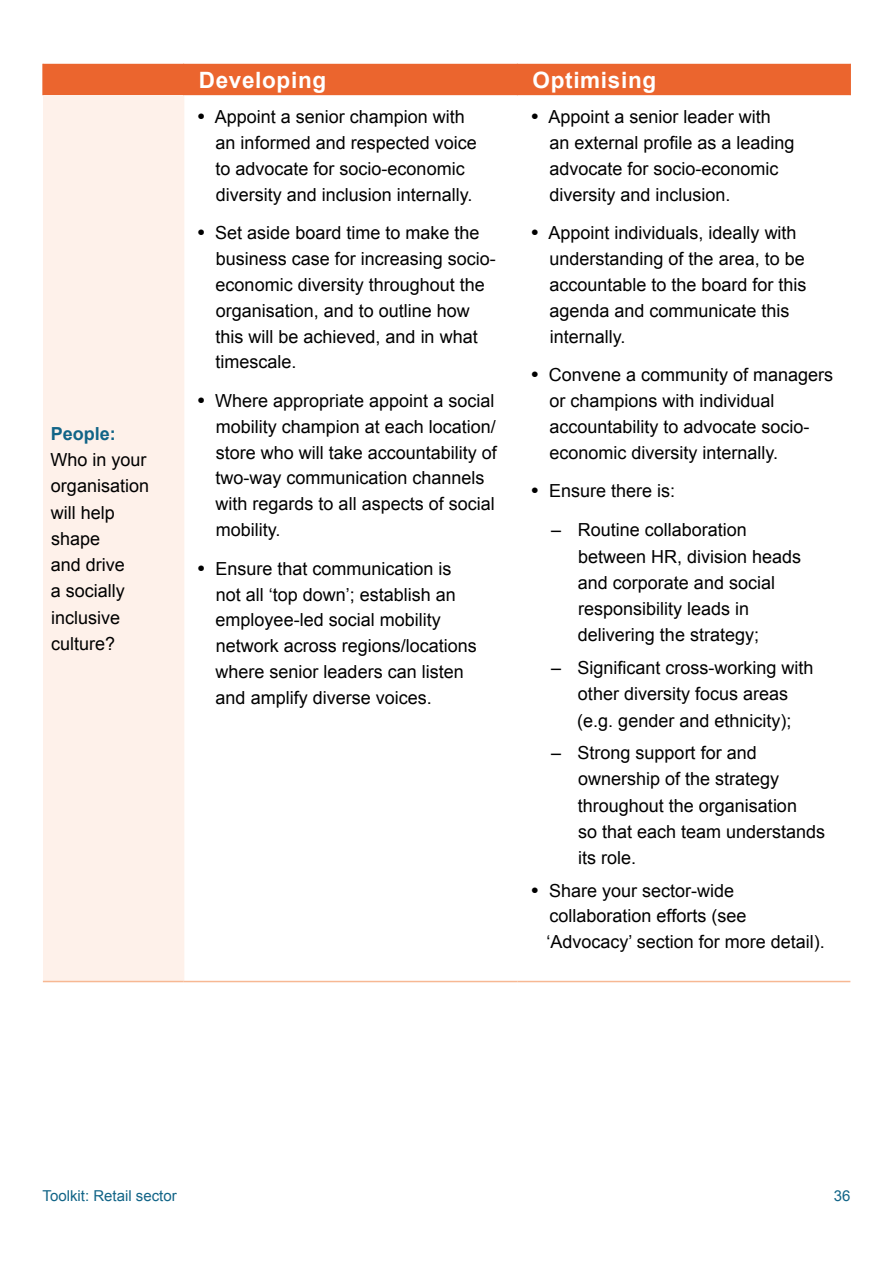
<style>
.page{position:relative;width:893px;height:1263px;background:#fff}
.page>*{position:absolute;margin:0;border:0;box-sizing:border-box;transform-origin:0 0}
.t1{font:700 22.5px "Arial";letter-spacing:.03em;color:#fff}
.t2{font:18px/25.8px "Arial";color:#000}
.t3{font:700 18px "Arial";color:#116487}
.t4{font:15px "Arial";color:#116487}
.s1{font-weight:700;font-size:19.5px}
</style>
<div class="page">
<div style="left:44px;top:64px;width:806px;height:31px;background:#eb652e"></div>
<div style="left:43px;top:95px;width:141px;height:886px;background:#fef1ea"></div>
<hr style="left:43px;top:981px;width:141px;height:1px;background:#f7b893">
<hr style="left:184px;top:981px;width:333px;height:1px;background:#f7b893">
<hr style="left:517px;top:981px;width:333px;height:1px;background:#f7b893">
<hr style="left:43px;top:64px;width:1px;height:31px;background:#eb652e">
<hr style="left:850px;top:64px;width:1px;height:31px;background:#eb652e">
<hr style="left:183px;top:64px;width:1px;height:31px;background:#eb652e">
<hr style="left:517px;top:64px;width:1px;height:31px;background:#eb652e">
<p class="t3" style="left:51px;top:422px;width:67px">People:</p>
<p class="t2" style="left:50px;top:447px;width:100px;line-height:26.2px">Who in your organisation will help shape<br>and drive<br>a socially inclusive culture?</p>
<p class="t1" style="left:199px;top:65px;width:129px">Developing</p>
<p class="t1" style="left:533px;top:65px;width:125px">Optimising</p>
<p class="t2" style="left:216px;top:104px;width:263px;text-indent:-18px"><span class="s1">•</span> Appoint a senior champion with an informed and respected voice to advocate for socio-economic diversity and inclusion internally.</p>
<p class="t2" style="left:216px;top:220px;width:282px;text-indent:-18px"><span class="s1">•</span> Set aside board time to make the business case for increasing socio&shy;economic diversity throughout the organisation, and to outline how this will be achieved, and in what timescale.</p>
<p class="t2" style="left:216px;top:388px;width:283px;text-indent:-18px"><span class="s1">•</span> Where appropriate appoint a social mobility champion at each location/ store who will take accountability of two-way communication channels with regards to all aspects of social mobility.</p>
<p class="t2" style="left:216px;top:556px;width:263px;text-indent:-18px"><span class="s1">•</span> Ensure that communication is not all ‘top down’; establish an employee-led social mobility network across regions/locations where senior leaders can listen and amplify diverse voices.</p>
<p class="t2" style="left:549px;top:104px;width:247px;text-indent:-18px"><span class="s1">•</span> Appoint a senior leader with an external profile as a leading advocate for socio-economic diversity and inclusion.</p>
<p class="t2" style="left:549px;top:220px;width:259px;text-indent:-18px"><span class="s1">•</span> Appoint individuals, ideally with understanding of the area, to be accountable to the board for this agenda and communicate this internally.</p>
<p class="t2" style="left:549px;top:362px;width:285px;text-indent:-18px"><span class="s1">•</span> Convene a community of managers or champions with individual accountability to advocate socio&shy;economic diversity internally.</p>
<p class="t2" style="left:532px;top:478px;width:145px"><span class="s1">•</span> Ensure there is:</p>
<p class="t2" style="left:578px;top:517px;width:225px;line-height:26.2px;text-indent:-27px">– Routine collaboration between HR, division heads and corporate and social responsibility leads in delivering the strategy;</p>
<p class="t2" style="left:551px;top:655px;width:264px;line-height:26.2px;text-align:center">– Significant cross-working with other diversity focus areas<br>(e.g. gender and ethnicity);</p>
<p class="t2" style="left:578px;top:740px;width:249px;line-height:26.2px;text-indent:-27px">– Strong support for and ownership of the strategy throughout the organisation<br>so that each team understands its role.</p>
<p class="t2" style="left:546px;top:877px;width:280px;text-indent:-15px"><span class="s1">•</span> Share your sector-wide collaboration efforts (see ‘Advocacy’ section for more detail).</p>
<p class="t4" style="left:43px;top:1186px;width:136px">Toolkit: Retail sector</p>
<p class="t4" style="left:834px;top:1186px;width:18px">36</p>
</div>
